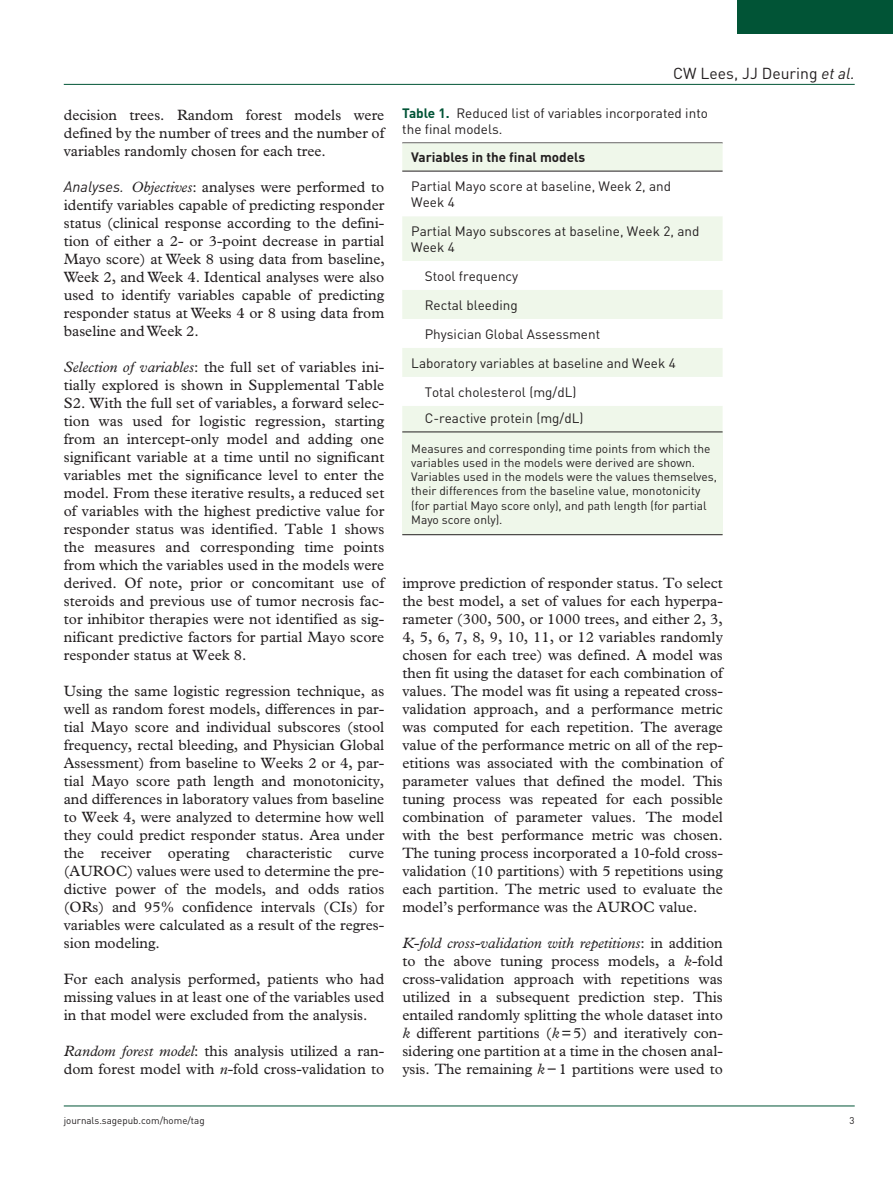
<style>
.page{position:relative;width:893px;height:1191px;background:#fff}
.page>*{position:absolute;margin:0;border:0;box-sizing:border-box;transform-origin:0 0}
.t1{font:15.75px "DIN";color:#231f20}
.t2{font:15px/18px "Plantin Std";color:#231f20;text-align:justify}
.t3{font:13.5px/15.8px "DIN";color:#231f20}
.t4{font:700 13.5px "DIN";color:#231f20}
.t5{font:12px/14.2px "DIN";color:#231f20}
.t6{font:9.75px "DIN";color:#231f20}
.s1{font-family:"DIN";font-style:italic}
.s2{font-style:italic}
.s3{font-weight:700;color:#015436}
</style>
<div class="page">
<hr style="left:64px;top:84px;width:791px;height:1px;background:#015436">
<hr style="left:64px;top:1105px;width:791px;height:1px;background:#015436">
<div style="left:738px;top:0;width:155px;height:34px;background:#015436"></div>
<div style="left:402px;top:432px;width:321px;height:103px;background:#eff7ea"></div>
<hr style="left:402px;top:534px;width:321px;height:1px;background:#231f20">
<div style="left:402px;top:143px;width:321px;height:288px;background:#eff7ea"></div>
<svg style="left:402px;top:172px;width:321px;height:234px"></svg>
<hr style="left:402px;top:171px;width:321px;height:1px;background:#231f20">
<hr style="left:402px;top:431px;width:321px;height:1px;background:#231f20">
<p class="t2" style="left:64px;top:106px;width:322px">decision trees. Random forest models were defined by the number of trees and the number of variables randomly chosen for each tree.</p>
<p class="t2" style="left:64px;top:178px;width:323px"><span class="s1">Analyses.</span> <span class="s2">Objectives</span>: analyses were performed to identify variables capable of predicting responder status (clinical response according to the defini&shy;tion of either a 2- or 3-point decrease in partial Mayo score) at Week 8 using data from baseline, Week 2, and Week 4. Identical analyses were also used to identify variables capable of predicting responder status at Weeks 4 or 8 using data from baseline and Week 2.</p>
<p class="t2" style="left:64px;top:358px;width:322px"><span class="s2">Selection of variables</span>: the full set of variables ini&shy;tially explored is shown in Supplemental Table S2. With the full set of variables, a forward selec&shy;tion was used for logistic regression, starting from an intercept-only model and adding one significant variable at a time until no significant variables met the significance level to enter the model. From these iterative results, a reduced set of variables with the highest predictive value for responder status was identified. Table 1 shows the measures and corresponding time points from which the variables used in the models were derived. Of note, prior or concomitant use of steroids and previous use of tumor necrosis fac&shy;tor inhibitor therapies were not identified as sig&shy;nificant predictive factors for partial Mayo score responder status at Week 8.</p>
<p class="t2" style="left:64px;top:682px;width:322px">Using the same logistic regression technique, as well as random forest models, differences in par&shy;tial Mayo score and individual subscores (stool frequency, rectal bleeding, and Physician Global Assessment) from baseline to Weeks 2 or 4, par&shy;tial Mayo score path length and monotonicity, and differences in laboratory values from baseline to Week 4, were analyzed to determine how well they could predict responder status. Area under the receiver operating characteristic curve (AUROC) values were used to determine the pre&shy;dictive power of the models, and odds ratios (ORs) and 95% confidence intervals (CIs) for variables were calculated as a result of the regres&shy;sion modeling.</p>
<p class="t2" style="left:64px;top:970px;width:322px">For each analysis performed, patients who had missing values in at least one of the variables used in that model were excluded from the analysis.</p>
<p class="t2" style="left:64px;top:1042px;width:322px"><span class="s2">Random forest model</span>: this analysis utilized a ran&shy;dom forest model with <span class="s2">n</span>-fold cross-validation to</p>
<p class="t1" style="left:673px;top:63px;width:183px">CW Lees, JJ Deuring <span class="s2">et al.</span></p>
<p class="t3" style="left:402px;top:105px;width:307px"><span class="s3">Table 1.</span> Reduced list of variables incorporated into the final models.</p>
<p class="t4" style="left:411px;top:148px;width:176px">Variables in the final models</p>
<p class="t3" style="left:411px;top:178px;width:261px">Partial Mayo score at baseline, Week 2, and<br>Week 4</p>
<p class="t3" style="left:411px;top:223px;width:290px">Partial Mayo subscores at baseline, Week 2, and<br>Week 4</p>
<p class="t3" style="left:425px;top:268px;width:95px">Stool frequency</p>
<p class="t3" style="left:425px;top:297px;width:94px">Rectal bleeding</p>
<p class="t3" style="left:425px;top:326px;width:177px">Physician Global Assessment</p>
<p class="t3" style="left:411px;top:355px;width:266px">Laboratory variables at baseline and Week 4</p>
<p class="t3" style="left:425px;top:384px;width:153px">Total cholesterol (mg/dL)</p>
<p class="t3" style="left:425px;top:410px;width:160px">C-reactive protein (mg/dL)</p>
<p class="t5" style="left:411px;top:441px;width:307px">Measures and corresponding time points from which the variables used in the models were derived are shown.<br>Variables used in the models were the values themselves, their differences from the baseline value, monotonicity (for partial Mayo score only), and path length (for partial Mayo score only).</p>
<p class="t2" style="left:402px;top:574px;width:322px">improve prediction of responder status. To select the best model, a set of values for each hyperpa&shy;rameter (300, 500, or 1000 trees, and either 2, 3, 4, 5, 6, 7, 8, 9, 10, 11, or 12 variables randomly chosen for each tree) was defined. A model was then fit using the dataset for each combination of values. The model was fit using a repeated cross&shy;validation approach, and a performance metric was computed for each repetition. The average value of the performance metric on all of the rep&shy;etitions was associated with the combination of parameter values that defined the model. This tuning process was repeated for each possible combination of parameter values. The model with the best performance metric was chosen.<br>The tuning process incorporated a 10-fold cross&shy;validation (10 partitions) with 5 repetitions using each partition. The metric used to evaluate the model’s performance was the AUROC value.</p>
<p class="t2" style="left:402px;top:934px;width:322px"><span class="s2">K-fold cross-validation with repetitions</span>: in addition to the above tuning process models, a <span class="s2">k</span>-fold cross-validation approach with repetitions was utilized in a subsequent prediction step. This entailed randomly splitting the whole dataset into <span class="s2">k</span> different partitions (<span class="s2">k</span>=5) and iteratively con&shy;sidering one partition at a time in the chosen anal&shy;ysis. The remaining <span class="s2">k</span>−1 partitions were used to</p>
<p class="t6" style="left:64px;top:1114px;width:142px">journals.sagepub.com/home/tag</p>
<p class="t6" style="left:850px;top:1114px;width:7px">3</p>
</div>
